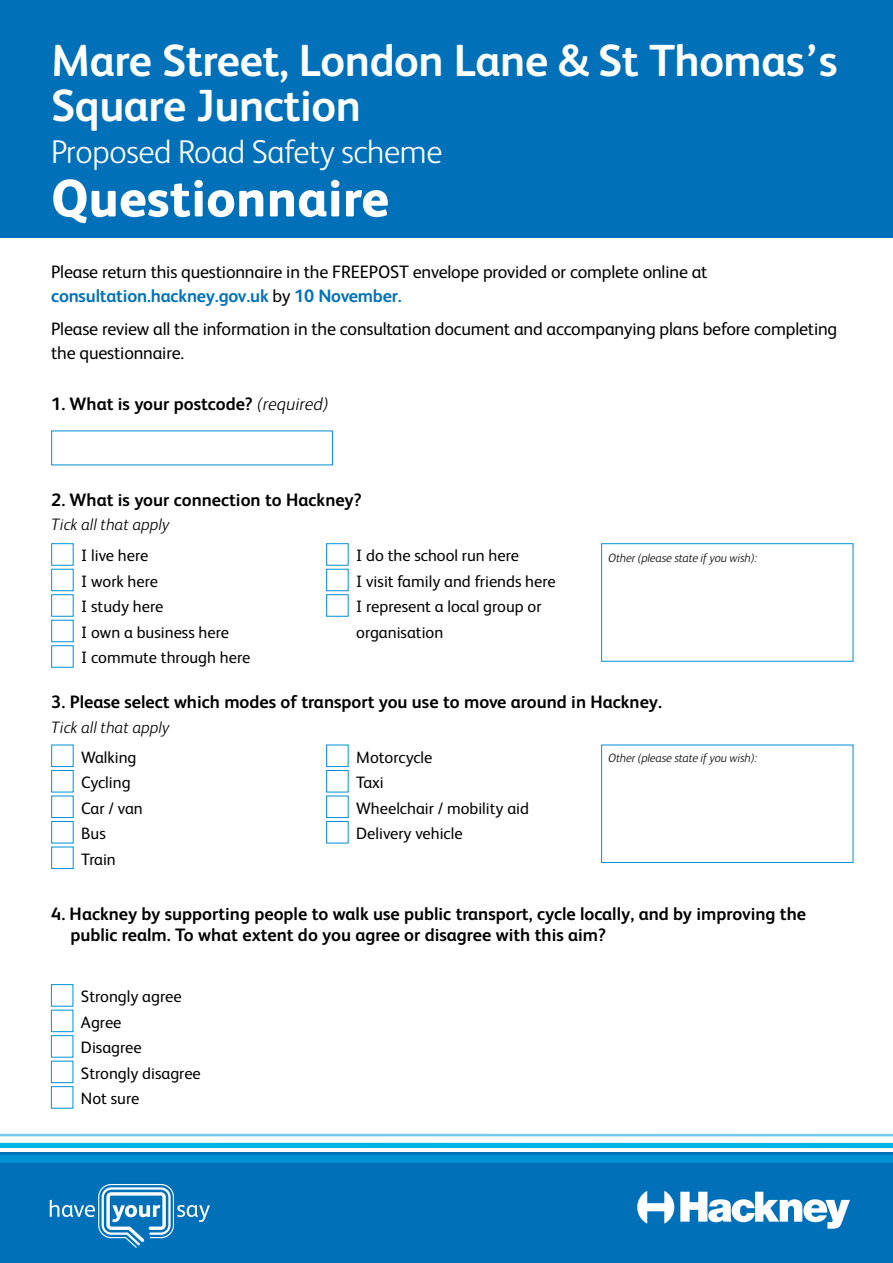
<style>
.page{position:relative;width:893px;height:1263px;background:#fff}
.page>*{position:absolute;margin:0;border:0;box-sizing:border-box;transform-origin:0 0}
.t1{font:800 52.5px "FS Albert";letter-spacing:.005em;color:#fff}
.t2{font:700 45px/45px "FS Albert";letter-spacing:-.01em;color:#fff}
.t3{font:300 33px "FS Albert";letter-spacing:-.01em;color:#fff}
.t4{font:700 18px/21.6px "FS Albert";color:#000}
.t5{font:18px/24px "FS Albert";letter-spacing:-.01em;color:#000}
.t6{font:16.5px/25.5px "FS Albert";color:#000}
.t7{font:italic 300 16.5px "FS Albert";color:#000}
.t8{font:italic 300 12px "FS Albert";letter-spacing:-.01em;color:#000}
.s1{font-weight:700;color:#0071b9}
.s2{font-weight:300;font-style:italic}
</style>
<div class="page">
<div style="left:0;top:0;width:893px;height:237px;background:#0071b9"></div>
<div style="left:0;top:1152px;width:893px;height:111px;background:#0071b9"></div>
<svg style="left:0;top:1133px;width:893px;height:30px"></svg>
<svg style="left:637px;top:1191px;width:37px;height:33px"></svg>
<svg style="left:680px;top:1192px;width:170px;height:37px"></svg>
<svg style="left:50px;top:1184px;width:160px;height:64px"></svg>
<div style="left:51px;top:543px;width:23px;height:23px;border:1px solid #0090d4"></div>
<div style="left:51px;top:569px;width:23px;height:22px;border:1px solid #0090d4"></div>
<div style="left:51px;top:594px;width:23px;height:23px;border:1px solid #0090d4"></div>
<div style="left:51px;top:620px;width:23px;height:22px;border:1px solid #0090d4"></div>
<div style="left:51px;top:645px;width:23px;height:23px;border:1px solid #0090d4"></div>
<div style="left:326px;top:543px;width:23px;height:23px;border:1px solid #0090d4"></div>
<div style="left:326px;top:569px;width:23px;height:22px;border:1px solid #0090d4"></div>
<div style="left:326px;top:594px;width:23px;height:23px;border:1px solid #0090d4"></div>
<div style="left:601px;top:543px;width:252px;height:119px;border:1px solid #0090d4"></div>
<div style="left:51px;top:745px;width:23px;height:22px;border:1px solid #0090d4"></div>
<div style="left:51px;top:770px;width:23px;height:22px;border:1px solid #0090d4"></div>
<div style="left:51px;top:796px;width:23px;height:22px;border:1px solid #0090d4"></div>
<div style="left:51px;top:821px;width:23px;height:22px;border:1px solid #0090d4"></div>
<div style="left:51px;top:847px;width:23px;height:22px;border:1px solid #0090d4"></div>
<div style="left:326px;top:745px;width:23px;height:22px;border:1px solid #0090d4"></div>
<div style="left:326px;top:770px;width:23px;height:22px;border:1px solid #0090d4"></div>
<div style="left:326px;top:796px;width:23px;height:22px;border:1px solid #0090d4"></div>
<div style="left:326px;top:821px;width:23px;height:22px;border:1px solid #0090d4"></div>
<div style="left:601px;top:745px;width:252px;height:118px;border:1px solid #0090d4"></div>
<div style="left:51px;top:984px;width:22px;height:22px;border:1px solid #0090d4"></div>
<div style="left:51px;top:1010px;width:22px;height:22px;border:1px solid #0090d4"></div>
<div style="left:51px;top:1035px;width:22px;height:22px;border:1px solid #0090d4"></div>
<div style="left:51px;top:1061px;width:22px;height:22px;border:1px solid #0090d4"></div>
<div style="left:51px;top:1086px;width:22px;height:22px;border:1px solid #0090d4"></div>
<h2 class="t2" style="left:51px;top:36px;width:788px">Mare Street, London Lane &amp; St Thomas’s<br>Square Junction</h2>
<h3 class="t3" style="left:51px;top:130px;width:393px">Proposed Road Safety scheme</h3>
<h1 class="t1" style="left:51px;top:160px;width:339px">Questionnaire</h1>
<p class="t5" style="left:51px;top:259px;width:658px">Please return this questionnaire in the FREEPOST envelope provided or complete online at <span class="s1">consultation.hackney.gov.uk</span> by <span class="s1">10 November.</span></p>
<p class="t5" style="left:51px;top:316px;width:788px">Please review all the information in the consultation document and accompanying plans before completing the questionnaire.</p>
<p class="t4" style="left:51px;top:393px;width:279px">1. What is your postcode? <span class="s2">(required)</span></p>
<p class="t4" style="left:51px;top:488px;width:312px">2. What is your connection to Hackney?</p>
<p class="t7" style="left:51px;top:513px;width:120px">Tick all that apply</p>
<p class="t6" style="left:81px;top:542px;width:171px">I live here<br>I work here<br>I study here<br>I own a business here<br>I commute through here</p>
<p class="t6" style="left:356px;top:542px;width:201px">I do the school run here<br>I visit family and friends here<br>I represent a local group or organisation</p>
<p class="t8" style="left:608px;top:550px;width:150px">Other (please state if you wish):</p>
<p class="t4" style="left:51px;top:691px;width:612px">3. Please select which modes of transport you use to move around in Hackney.</p>
<p class="t7" style="left:51px;top:716px;width:120px">Tick all that apply</p>
<p class="t6" style="left:81px;top:743px;width:63px">Walking<br>Cycling<br>Car / van<br>Bus<br>Train</p>
<p class="t6" style="left:356px;top:743px;width:174px">Motorcycle<br>Taxi<br>Wheelchair / mobility aid<br>Delivery vehicle</p>
<p class="t8" style="left:608px;top:750px;width:150px">Other (please state if you wish):</p>
<p class="t4" style="left:70px;top:902px;width:737px;text-indent:-19px">4. Hackney by supporting people to walk use public transport, cycle locally, and by improving the public realm. To what extent do you agree or disagree with this aim?</p>
<p class="t6" style="left:81px;top:983px;width:121px">Strongly agree<br>Agree<br>Disagree<br>Strongly disagree<br>Not sure</p>
</div>
